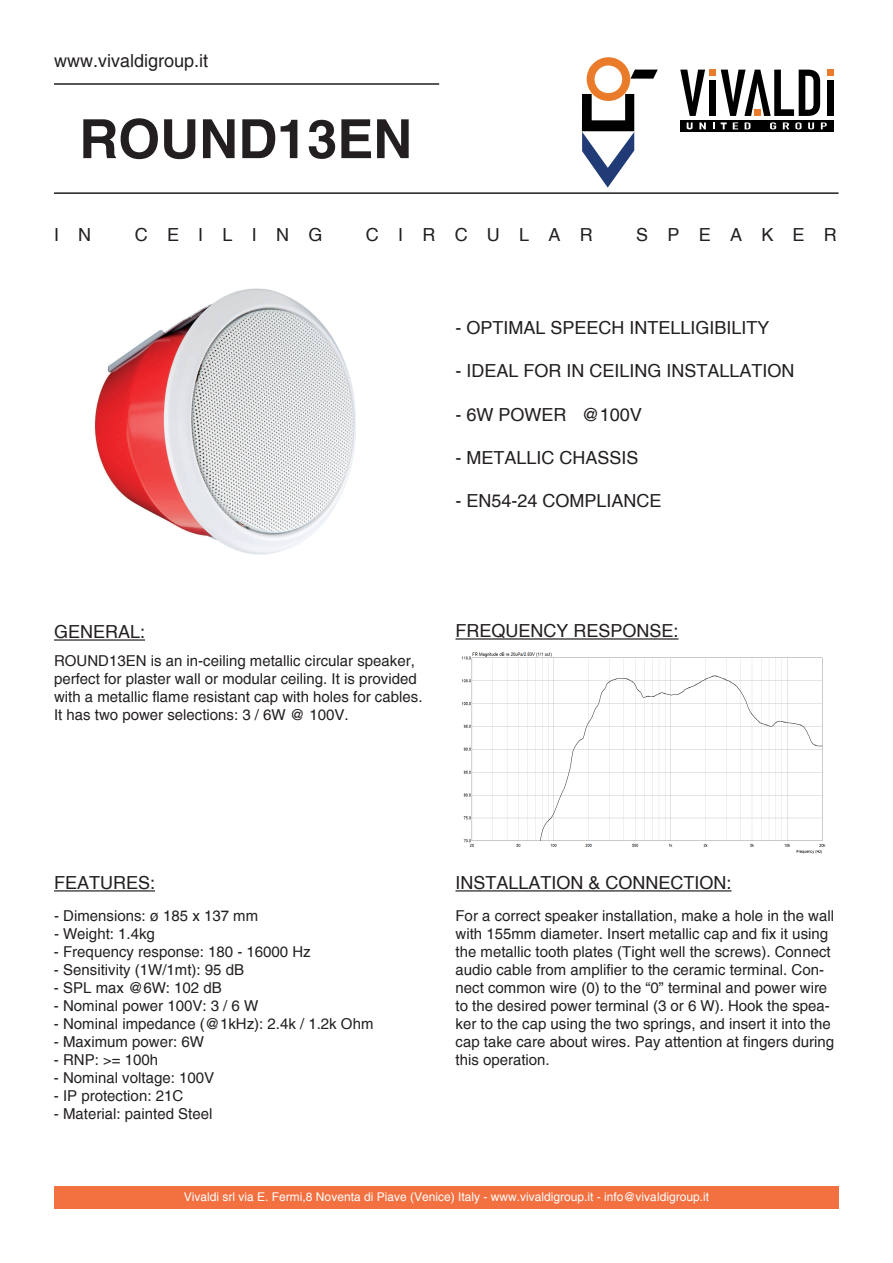
<style>
.page{position:relative;width:893px;height:1263px;background:#fff}
.page>*{position:absolute;margin:0;border:0;box-sizing:border-box;transform-origin:0 0}
.t1{font:700 54px "Helvetica";color:#231f20}
.t2{font:18px "Helvetica";color:#231f20}
.t3{font:18px "Helvetica";letter-spacing:1.07em;color:#231f20}
.t4{font:15px/18px "Helvetica";color:#231f20}
.t5{font:12px "Helvetica";color:#fff}
</style>
<div class="page">
<div style="left:680px;top:120px;width:154px;height:12px;background:#000001"></div>
<svg style="left:582px;top:57px;width:76px;height:131px"></svg>
<svg style="left:680px;top:70px;width:25px;height:46px"></svg>
<div style="left:710px;top:80px;width:6px;height:36px;background:#000001"></div>
<div style="left:827px;top:80px;width:7px;height:36px;background:#000001"></div>
<svg style="left:721px;top:70px;width:99px;height:46px"></svg>
<div style="left:754px;top:109px;width:7px;height:7px;background:#ea7b2a"></div>
<div style="left:827px;top:70px;width:7px;height:6px;background:#ea7b2a"></div>
<div style="left:709px;top:70px;width:7px;height:6px;background:#ea7b2a"></div>
<svg style="left:687px;top:122px;width:6px;height:7px"></svg>
<svg style="left:699px;top:122px;width:7px;height:7px"></svg>
<svg style="left:713px;top:122px;width:2px;height:7px"></svg>
<svg style="left:721px;top:122px;width:6px;height:7px"></svg>
<svg style="left:733px;top:122px;width:5px;height:7px"></svg>
<svg style="left:745px;top:122px;width:5px;height:7px"></svg>
<svg style="left:770px;top:122px;width:6px;height:7px"></svg>
<svg style="left:783px;top:122px;width:6px;height:7px"></svg>
<svg style="left:795px;top:122px;width:6px;height:7px"></svg>
<svg style="left:808px;top:122px;width:6px;height:7px"></svg>
<svg style="left:821px;top:122px;width:6px;height:7px"></svg>
<hr style="left:54px;top:83px;width:385px;height:2px;background:#231f20">
<hr style="left:54px;top:192px;width:785px;height:2px;background:#231f20">
<hr style="left:54px;top:639px;width:91px;height:2px;background:#231f20">
<hr style="left:54px;top:890px;width:101px;height:1px;background:#231f20">
<hr style="left:455px;top:638px;width:223px;height:2px;background:#231f20">
<hr style="left:455px;top:890px;width:276px;height:1px;background:#231f20">
<div style="left:54px;top:1186px;width:785px;height:23px;background:#f37041"></div>
<img style="left:94px;top:288px;width:262px;height:267px">
<img style="left:461px;top:652px;width:365px;height:202px">
<p class="t2" style="left:54px;top:50px;width:156px">www.vivaldigroup.it</p>
<h1 class="t1" style="left:79px;top:108px;width:335px">ROUND13EN</h1>
<p class="t2" style="left:54px;top:224px;width:39px">I N</p>
<p class="t3" style="left:135px;top:224px;width:189px">CEILING</p>
<p class="t3" style="left:366px;top:224px;width:228px">CIRCULAR</p>
<p class="t3" style="left:636px;top:224px;width:202px">SPEAKER</p>
<p class="t2" style="left:455px;top:317px;width:316px">- OPTIMAL SPEECH INTELLIGIBILITY</p>
<p class="t2" style="left:455px;top:361px;width:341px">- IDEAL FOR IN CEILING INSTALLATION</p>
<p class="t2" style="left:455px;top:404px;width:188px">- 6W POWER @100V</p>
<p class="t2" style="left:455px;top:447px;width:185px">- METALLIC CHASSIS</p>
<p class="t2" style="left:455px;top:490px;width:208px">- EN54-24 COMPLIANCE</p>
<p class="t2" style="left:54px;top:621px;width:93px">GENERAL:</p>
<p class="t4" style="left:54px;top:651px;width:370px">ROUND13EN is an in-ceiling metallic circular speaker, perfect for plaster wall or modular ceiling. It is provided with a metallic flame resistant cap with holes for cables.<br>It has two power selections: 3 / 6W @ 100V.</p>
<p class="t2" style="left:455px;top:620px;width:225px">FREQUENCY RESPONSE:</p>
<p class="t2" style="left:54px;top:872px;width:103px">FEATURES:</p>
<p class="t4" style="left:54px;top:907px;width:206px">- Dimensions: ø 185 x 137 mm</p>
<p class="t4" style="left:54px;top:925px;width:102px">- Weight: 1.4kg</p>
<p class="t4" style="left:54px;top:943px;width:258px">- Frequency response: 180 - 16000 Hz</p>
<p class="t4" style="left:54px;top:961px;width:192px">- Sensitivity (1W/1mt): 95 dB</p>
<p class="t4" style="left:54px;top:979px;width:169px">- SPL max @6W: 102 dB</p>
<p class="t4" style="left:54px;top:997px;width:206px">- Nominal power 100V: 3 / 6 W</p>
<p class="t4" style="left:54px;top:1015px;width:321px">- Nominal impedance (@1kHz): 2.4k / 1.2k Ohm</p>
<p class="t4" style="left:54px;top:1033px;width:152px">- Maximum power: 6W</p>
<p class="t4" style="left:54px;top:1051px;width:106px">- RNP: &gt;= 100h</p>
<p class="t4" style="left:54px;top:1069px;width:162px">- Nominal voltage: 100V</p>
<p class="t4" style="left:54px;top:1087px;width:131px">- IP protection: 21C</p>
<p class="t4" style="left:54px;top:1105px;width:160px">- Material: painted Steel</p>
<p class="t2" style="left:455px;top:872px;width:278px">INSTALLATION &amp; CONNECTION:</p>
<p class="t4" style="left:455px;top:907px;width:380px">For a correct speaker installation, make a hole in the wall with 155mm diameter. Insert metallic cap and fix it using the metallic tooth plates (Tight well the screws). Connect audio cable from amplifier to the ceramic terminal. Con&shy;nect common wire (0) to the “0” terminal and power wire to the desired power terminal (3 or 6 W). Hook the spea&shy;ker to the cap using the two springs, and insert it into the cap take care about wires. Pay attention at fingers during this operation.</p>
<p class="t5" style="left:184px;top:1190px;width:527px">Vivaldi srl via E. Fermi,8 Noventa di Piave (Venice) Italy - www.vivaldigroup.it - info@vivaldigroup.it</p>
</div>
